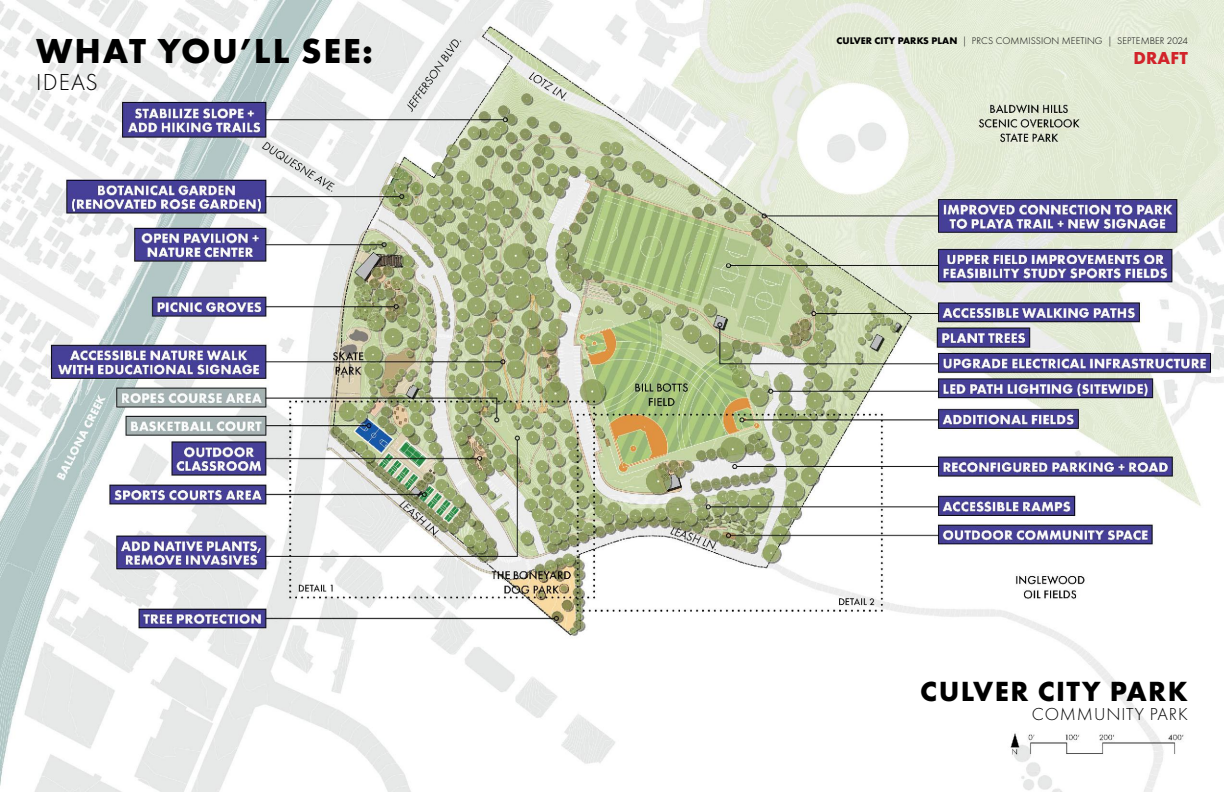
<style>
.page{position:relative;width:1224px;height:792px;background:#fff}
.page>*{position:absolute;margin:0;border:0;box-sizing:border-box;transform-origin:0 0}
.t1{font:700 36px "Futura PT";letter-spacing:.05em;color:#000}
.t2{font:700 28.8px "Futura PT";letter-spacing:.05em;color:#000}
.t3{font:300 24px "Futura PT";letter-spacing:.05em;color:#000}
.t4{font:300 18px "Futura PT";letter-spacing:.05em;color:#000}
.t5{font:700 18px "Futura PT";letter-spacing:.01em;color:#d2232a}
.t6{font:300 10px "Futura PT";letter-spacing:.01em;color:#000}
.s1{font-weight:700}
</style>
<div class="page">
<img style="left:0;top:0;width:1224px;height:792px">
<h1 class="t1" style="left:36px;top:28px;width:338px">WHAT YOU’LL SEE:</h1>
<h3 class="t3" style="left:36px;top:69px;width:63px">IDEAS</h3>
<p class="t6" style="left:837px;top:35px;width:353px"><span class="s1">CULVER CITY PARKS PLAN</span> | PRCS COMMISSION MEETING | SEPTEMBER 2024</p>
<h3 class="t5" style="left:1133px;top:47px;width:56px">DRAFT</h3>
<h2 class="t2" style="left:920px;top:672px;width:269px">CULVER CITY PARK</h2>
<h3 class="t4" style="left:1032px;top:704px;width:157px">COMMUNITY PARK</h3>
</div>
